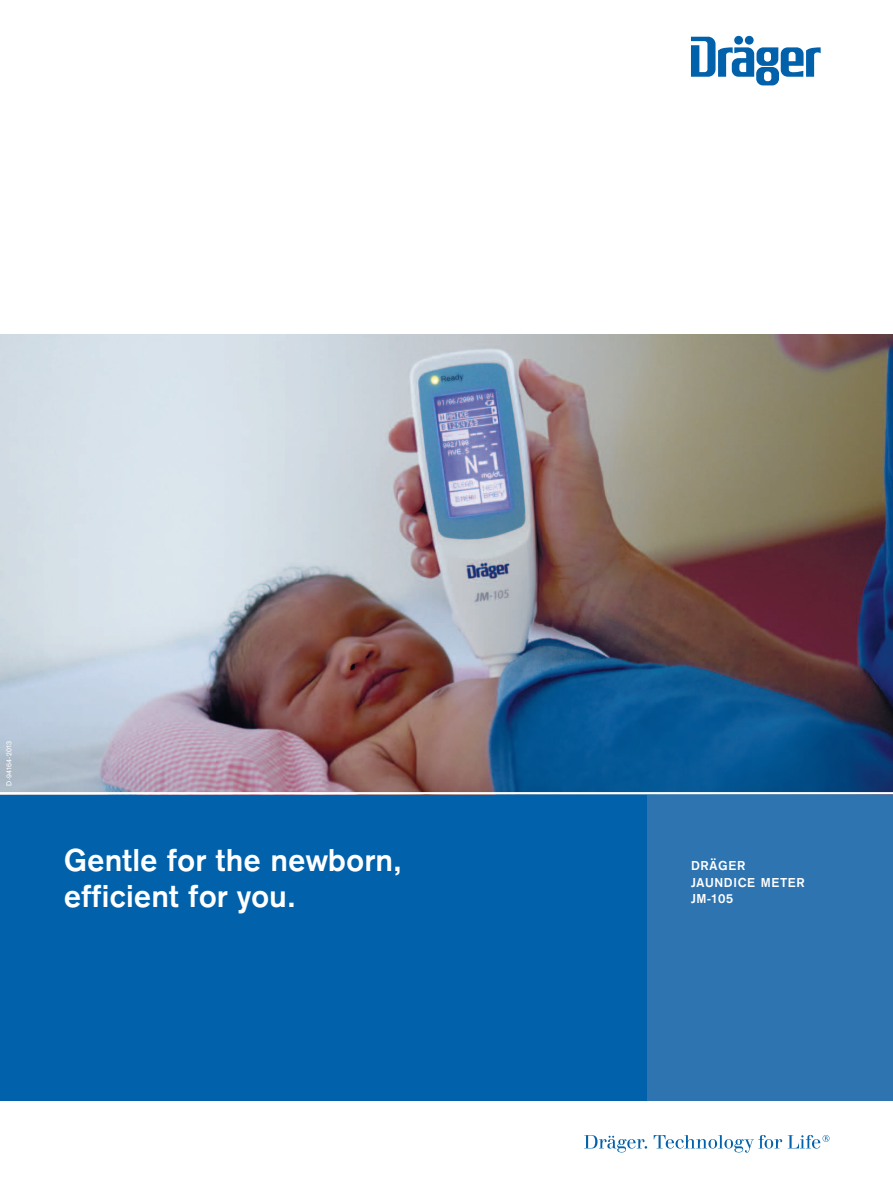
<style>
.page{position:relative;width:893px;height:1191px;background:#fff}
.page>*{position:absolute;margin:0;border:0;box-sizing:border-box;transform-origin:0 0}
.t1{font:700 33px/36px "Draeger San";color:#fff}
.Segment_information{font:700 13.5px/16.5px "Draeger San";letter-spacing:.05em;color:#fff}
.Image_number_60_blac{font:7.5px "Draeger San";letter-spacing:.025em;color:#fff}
</style>
<div class="page">
<div style="left:0;top:784px;width:893px;height:316px;background:#0161aa"></div>
<div style="left:647px;top:784px;width:246px;height:316px;background:#2e74b1"></div>
<svg style="left:691px;top:37px;width:130px;height:48px"></svg>
<img style="left:0;top:335px;width:893px;height:457px">
<hr style="left:0;top:792px;width:893px;height:2px;background:#fff">
<svg style="left:584px;top:1135px;width:63px;height:17px"></svg>
<svg style="left:654px;top:1135px;width:128px;height:17px"></svg>
<svg style="left:788px;top:1135px;width:41px;height:13px"></svg>
<p class="Image_number_60_blac" style="left:5px;top:785px;width:46px;rotate:-90deg">D-94164-2013</p>
<p class="t1" style="left:64px;top:842px;width:340px">Gentle for the newborn, efficient for you.</p>
<p class="Segment_information" style="left:691px;top:857px;width:115px">DRÄGER<br>JAUNDICE METER<br>JM-105</p>
</div>
